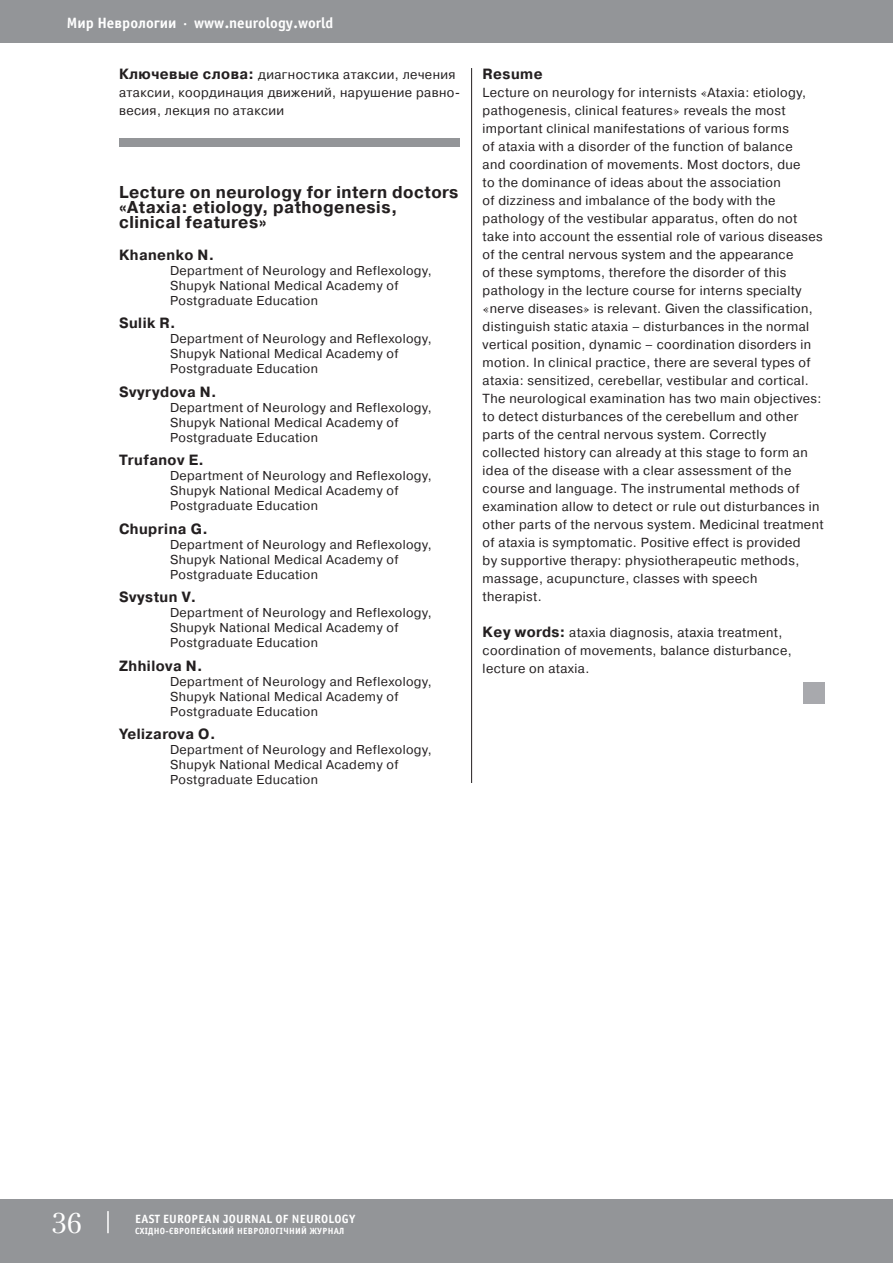
<style>
.page{position:relative;width:893px;height:1263px;background:#fff}
.page>*{position:absolute;margin:0;border:0;box-sizing:border-box;transform-origin:0 0}
.t1{font:28.5px "Petersburg C";color:#fff}
.t2{font:700 17.1px/15px "Pragmatica C";letter-spacing:.03em;color:#231f20;scale:.96 1}
.t3{font:700 15px "Officina Sans C";color:#fff}
.t4{font:700 14.85px "Pragmatica C";letter-spacing:.03em;color:#231f20;scale:.96 1}
.t5{font:13.2px/18px "Pragmatica C";letter-spacing:.03em;color:#231f20}
.t6{font:12.9px/15px "Pragmatica C";letter-spacing:.03em;color:#231f20}
.t7{font:700 12px "Officina Sans C";letter-spacing:.02em;color:#fff}
.t8{font:700 9px "Officina Sans C";letter-spacing:.03em;color:#fff}
.s1{font-weight:700;font-size:14.85px}
.s2{font-family:"Petersburg C"}
</style>
<div class="page">
<div style="left:0;top:0;width:893px;height:43px;background:#939598"></div>
<div style="left:0;top:1199px;width:893px;height:64px;background:#939598"></div>
<hr style="left:107px;top:1211px;width:2px;height:22px;background:#fff">
<hr style="left:471px;top:68px;width:1px;height:1101px;background:#231f20">
<div style="left:804px;top:682px;width:21px;height:22px;background:#a8a9ad"></div>
<div style="left:119px;top:138px;width:340px;height:8px;background:#939598"></div>
<p class="t3" style="left:67px;top:15px;width:268px">Мир Н еврологии · www.neurology.world</p>
<p class="t5" style="left:119px;top:66px;width:343px"><span class="s1">Ключевые слова:</span> диагностика атаксии, лечения атаксии, координация движений, нарушение равно&shy;весия, лекция по атаксии</p>
<p class="t2" style="left:119px;top:185px;width:355px">Lecture on neurology for intern doctors «Ataxia: etiology, pathogenesis, clinical features»</p>
<p class="t4" style="left:119px;top:247px;width:101px">Khanenko N.</p>
<p class="t6" style="left:170px;top:263px;width:263px">Department of Neurology and Reflexology,<br>Shupyk National Medical Academy of<br>Postgraduate Education</p>
<p class="t4" style="left:119px;top:315px;width:60px">Sulik R.</p>
<p class="t6" style="left:170px;top:332px;width:263px">Department of Neurology and Reflexology,<br>Shupyk National Medical Academy of<br>Postgraduate Education</p>
<p class="t4" style="left:119px;top:384px;width:103px">Svyrydova N.</p>
<p class="t6" style="left:170px;top:400px;width:263px">Department of Neurology and Reflexology,<br>Shupyk National Medical Academy of<br>Postgraduate Education</p>
<p class="t4" style="left:119px;top:452px;width:90px">Trufanov E.</p>
<p class="t6" style="left:170px;top:469px;width:263px">Department of Neurology and Reflexology,<br>Shupyk National Medical Academy of<br>Postgraduate Education</p>
<p class="t4" style="left:119px;top:521px;width:94px">Chuprina G.</p>
<p class="t6" style="left:170px;top:537px;width:263px">Department of Neurology and Reflexology,<br>Shupyk National Medical Academy of<br>Postgraduate Education</p>
<p class="t4" style="left:119px;top:589px;width:82px">Svystun V.</p>
<p class="t6" style="left:170px;top:606px;width:263px">Department of Neurology and Reflexology,<br>Shupyk National Medical Academy of<br>Postgraduate Education</p>
<p class="t4" style="left:119px;top:658px;width:89px">Zhhilova N.</p>
<p class="t6" style="left:170px;top:674px;width:263px">Department of Neurology and Reflexology,<br>Shupyk National Medical Academy of<br>Postgraduate Education</p>
<p class="t4" style="left:119px;top:726px;width:102px">Yelizarova О.</p>
<p class="t6" style="left:170px;top:743px;width:263px">Department of Neurology and Reflexology,<br>Shupyk National Medical Academy of<br>Postgraduate Education</p>
<p class="t4" style="left:483px;top:66px;width:64px">Resume</p>
<p class="t5" style="left:483px;top:84px;width:342px">Lecture on neurology for internists <span class="s2">«</span>Ataxia: etiology, pathogenesis, clinical features<span class="s2">»</span> reveals the most important clinical manifestations of various forms<br>of ataxia with a disorder of the function of balance<br>and coordination of movements. Most doctors, due<br>to the dominance of ideas about the association<br>of dizziness and imbalance of the body with the pathology of the vestibular apparatus, often do not take into account the essential role of various diseases of the central nervous system and the appearance<br>of these symptoms, therefore the disorder of this pathology in the lecture course for interns specialty <span class="s2">«</span>nerve diseases<span class="s2">»</span> is relevant. Given the classification, distinguish static ataxia – disturbances in the normal vertical position, dynamic – coordination disorders in motion. In clinical practice, there are several types of ataxia: sensitized, cerebellar, vestibular and cortical.<br>The neurological examination has two main objectives: to detect disturbances of the cerebellum and other parts of the central nervous system. Correctly collected history can already at this stage to form an idea of the disease with a clear assessment of the course and language. The instrumental methods of examination allow to detect or rule out disturbances in other parts of the nervous system. Medicinal treatment of ataxia is symptomatic. Positive effect is provided<br>by supportive therapy: physiotherapeutic methods, massage, acupuncture, classes with speech<br>therapist.</p>
<p class="t5" style="left:483px;top:624px;width:311px"><span class="s1">Key words:</span> ataxia diagnosis, ataxia treatment, coordination of movements, balance disturbance, lecture on ataxia.</p>
<h1 class="t1" style="left:52px;top:1206px;width:31px">36</h1>
<p class="t7" style="left:135px;top:1212px;width:222px">EAST EUROPEAN JOURNAL OF NEUROLOGY</p>
<p class="t8" style="left:135px;top:1226px;width:20px">СХІДНО</p>
<p class="t8" style="left:165px;top:1226px;width:20px">-ЄВРОПЕ</p>
<p class="t8" style="left:201px;top:1226px;width:59px">ЙСЬКИЙ НЕВРОЛО</p>
<p class="t8" style="left:275px;top:1226px;width:49px">ГІЧНИ Й ЖУРНАЛ</p>
</div>
